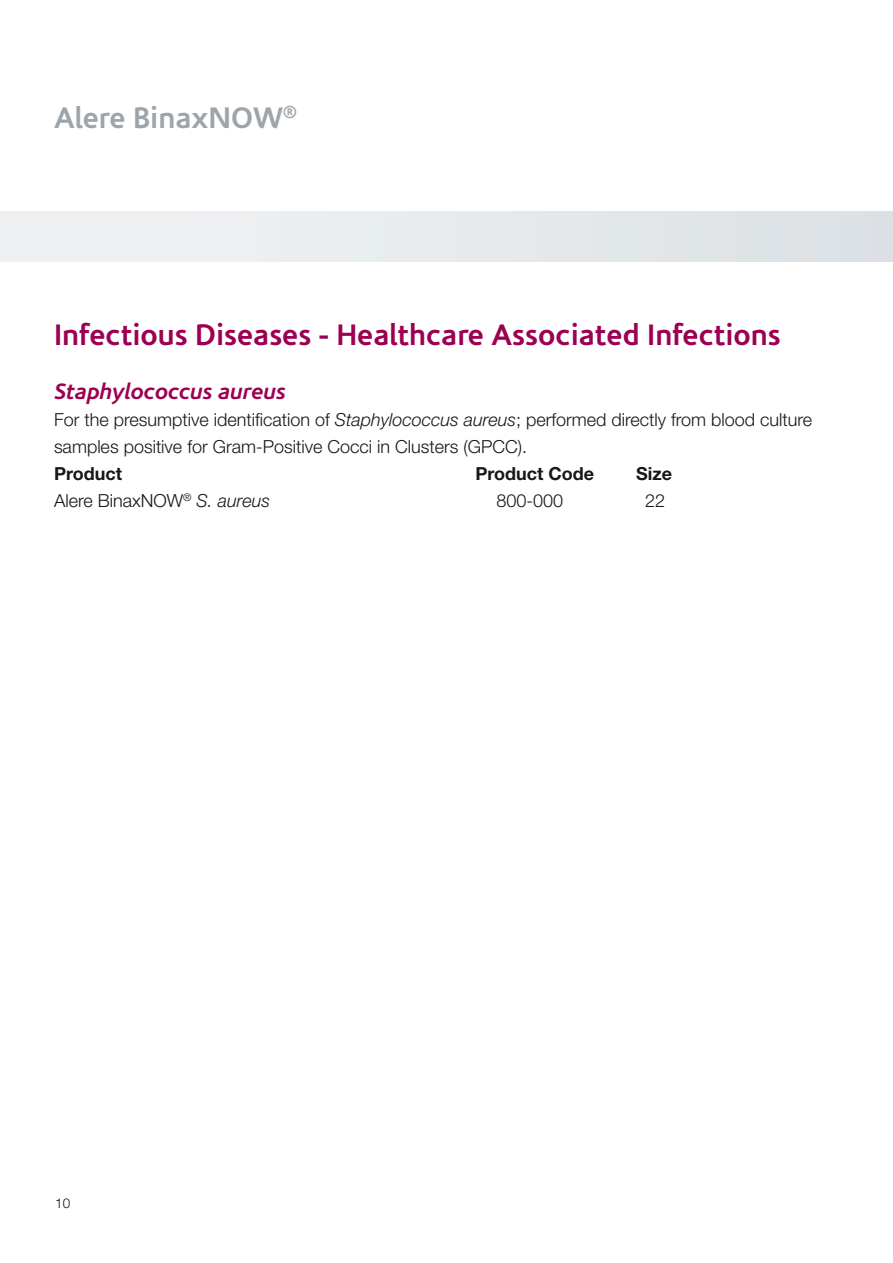
<style>
.page{position:relative;width:893px;height:1263px;background:#fff}
.page>*{position:absolute;margin:0;border:0;box-sizing:border-box;transform-origin:0 0}
.t1{font:700 30px "Corisande OT";color:#9c0052}
.t2{font:700 30px "Corisande OT";color:#9da5ab}
.t3{font:italic 700 22.5px "Corisande OT";color:#9c0052}
.t4{font:300 18px/27px "Helvetica Neue LT Std";color:#171715}
.t5{font:700 18px "Helvetica Neue LT Std";color:#171715}
.t6{font:300 13.5px "Helvetica Neue LT Std";color:#171715}
.s1{font-style:italic}
</style>
<div class="page">
<div style="left:0;top:212px;width:893px;height:49px;background:#e7ebed"></div>
<h1 class="t2" style="left:54px;top:101px;width:244px">Alere BinaxNOW<sup>®</sup></h1>
<h1 class="t1" style="left:54px;top:317px;width:728px">Infectious Diseases - Healthcare Associated Infections</h1>
<p class="t3" style="left:54px;top:378px;width:233px">Staphylococcus aureus</p>
<p class="t4" style="left:54px;top:405px;width:760px">For the presumptive identification of <span class="s1">Staphylococcus aureus</span>; performed directly from blood culture samples positive for Gram-Positive Cocci in Clusters (GPCC).</p>
<p class="t5" style="left:54px;top:462px;width:70px">Product</p>
<p class="t5" style="left:476px;top:462px;width:120px">Product Code</p>
<p class="t5" style="left:636px;top:462px;width:37px">Size</p>
<p class="t4" style="left:54px;top:486px;width:218px">Alere BinaxNOW<sup>®</sup> <span class="s1">S. aureus</span></p>
<p class="t4" style="left:496px;top:486px;width:68px">800-000</p>
<p class="t4" style="left:645px;top:486px;width:22px">22</p>
<p class="t6" style="left:55px;top:1195px;width:17px">10</p>
</div>
